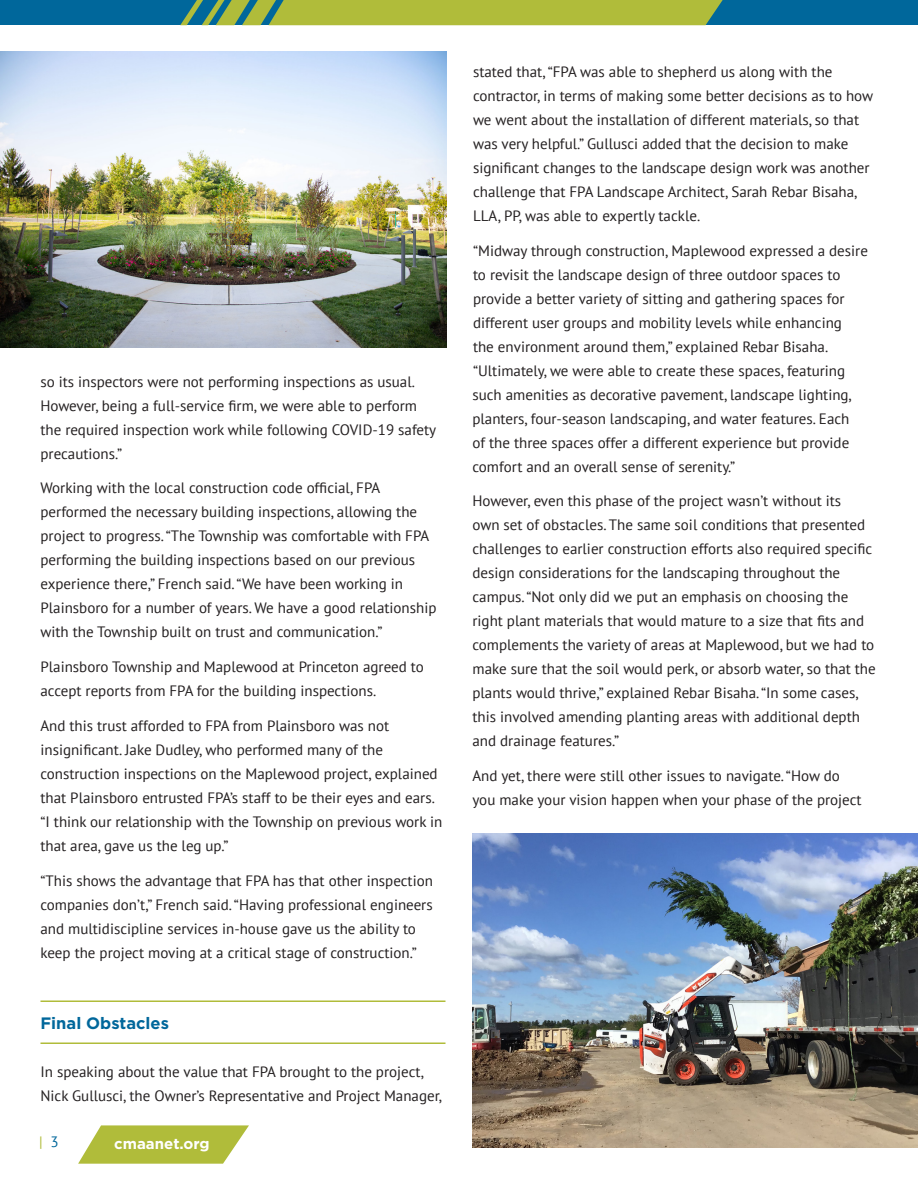
<style>
.page{position:relative;width:918px;height:1188px;background:#fff}
.page>*{position:absolute;margin:0;border:0;box-sizing:border-box;transform-origin:0 0}
.Heading_2{font:700 16.5px "Gotham";color:#00679b}
.BodyText{font:15px/24px "PT Sans";color:#231f20}
.t1{font:700 15px "Gotham";color:#fff}
.t2{font:15px "PT Sans";color:#b0bc3a}
.s1{color:#00679b}
</style>
<div class="page">
<svg style="left:78px;top:1125px;width:171px;height:39px;background:#bcc659"></svg>
<div style="left:0;top:0;width:918px;height:25px;background:#00679b"></div>
<svg style="left:180px;top:0;width:543px;height:25px;background:#9db343"></svg>
<hr style="left:40px;top:1000px;width:406px;height:2px;background:#b0bc3a">
<hr style="left:40px;top:1042px;width:406px;height:2px;background:#b0bc3a">
<img style="left:1px;top:51px;width:445px;height:297px">
<img style="left:472px;top:833px;width:446px;height:315px">
<p class="BodyText" style="left:40px;top:369px;width:397px">so its inspectors were not performing inspections as usual.<br>However, being a full-service firm, we were able to perform the required inspection work while following COVID-19 safety precautions.”</p>
<p class="BodyText" style="left:40px;top:476px;width:397px">Working with the local construction code official, FPA performed the necessary building inspections, allowing the project to progress. “The Township was comfortable with FPA performing the building inspections based on our previous experience there,” French said. “We have been working in Plainsboro for a number of years. We have a good relationship with the Township built on trust and communication.”</p>
<p class="BodyText" style="left:40px;top:655px;width:385px">Plainsboro Township and Maplewood at Princeton agreed to accept reports from FPA for the building inspections.</p>
<p class="BodyText" style="left:40px;top:713px;width:403px">And this trust afforded to FPA from Plainsboro was not insignificant. Jake Dudley, who performed many of the construction inspections on the Maplewood project, explained that Plainsboro entrusted FPA’s staff to be their eyes and ears. “I think our relationship with the Township on previous work in that area, gave us the leg up.”</p>
<p class="BodyText" style="left:40px;top:868px;width:394px">“This shows the advantage that FPA has that other inspection companies don’t,” French said. “Having professional engineers and multidiscipline services in-house gave us the ability to keep the project moving at a critical stage of construction.”</p>
<p class="Heading_2" style="left:40px;top:1012px;width:130px">Final Obstacles</p>
<p class="BodyText" style="left:40px;top:1060px;width:403px">In speaking about the value that FPA brought to the project,<br>Nick Gullusci, the Owner’s Representative and Project Manager,</p>
<p class="t2" style="left:39px;top:1132px;width:21px">| <span class="s1">3</span></p>
<p class="t1" style="left:114px;top:1134px;width:97px">cmaanet.org</p>
<p class="BodyText" style="left:473px;top:59px;width:402px">stated that, “FPA was able to shepherd us along with the contractor, in terms of making some better decisions as to how we went about the installation of different materials, so that was very helpful.” Gullusci added that the decision to make significant changes to the landscape design work was another challenge that FPA Landscape Architect, Sarah Rebar Bisaha, LLA, PP, was able to expertly tackle.</p>
<p class="BodyText" style="left:472px;top:238px;width:397px">“Midway through construction, Maplewood expressed a desire to revisit the landscape design of three outdoor spaces to provide a better variety of sitting and gathering spaces for different user groups and mobility levels while enhancing<br>the environment around them,” explained Rebar Bisaha. “Ultimately, we were able to create these spaces, featuring such amenities as decorative pavement, landscape lighting, planters, four-season landscaping, and water features. Each<br>of the three spaces offer a different experience but provide comfort and an overall sense of serenity.”</p>
<p class="BodyText" style="left:472px;top:489px;width:405px">However, even this phase of the project wasn’t without its<br>own set of obstacles. The same soil conditions that presented challenges to earlier construction efforts also required specific design considerations for the landscaping throughout the campus. “Not only did we put an emphasis on choosing the right plant materials that would mature to a size that fits and complements the variety of areas at Maplewood, but we had to make sure that the soil would perk, or absorb water, so that the plants would thrive,” explained Rebar Bisaha. “In some cases, this involved amending planting areas with additional depth and drainage features.”</p>
<p class="BodyText" style="left:472px;top:764px;width:391px">And yet, there were still other issues to navigate. “How do you make your vision happen when your phase of the project</p>
</div>
